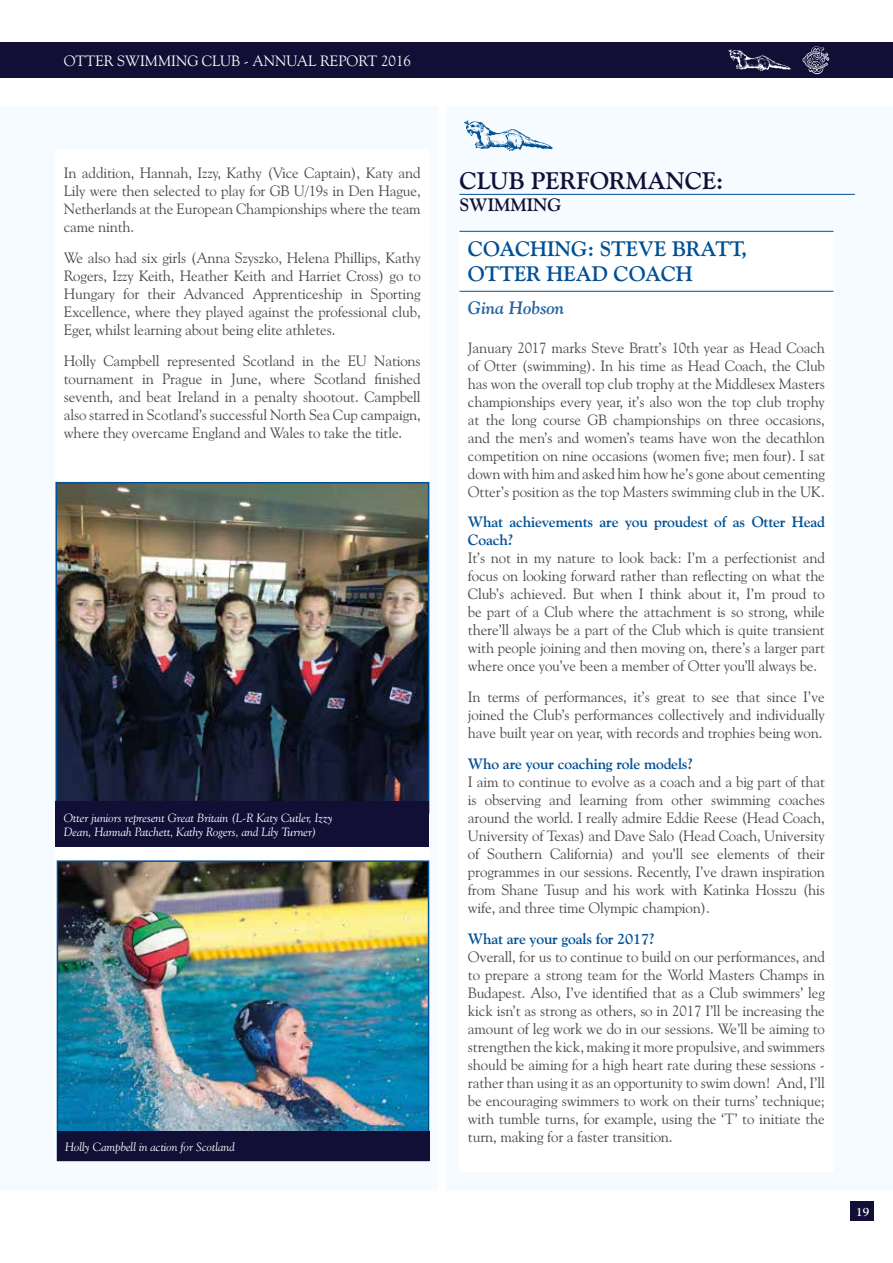
<style>
.page{position:relative;width:893px;height:1263px;background:#fff}
.page>*{position:absolute;margin:0;border:0;box-sizing:border-box;transform-origin:0 0}
.t1{font:700 24px "Goudy Old Style BT";color:#120f37}
.t2{font:700 21px/25.2px "Goudy Old Style BT";color:#005095}
.t3{font:italic 700 18px "Goudy Old Style BT";color:#2363a4}
.t4{font:700 18px "Goudy Old Style BT";color:#120f37}
.t5{font:15px/18px "Goudy Old Style BT";letter-spacing:-.01em;color:#4a4a49;text-align:justify}
.t6{font:700 15px/18px "Goudy Old Style BT";letter-spacing:-.01em;color:#005095}
.t7{font:15px "Goudy Old Style BT";color:#fff}
.t8{font:italic 12px/14.4px "Goudy Old Style BT";color:#fff}
.t9{font:700 12px "Goudy Old Style BT";color:#fff}
</style>
<div class="page">
<div style="left:850px;top:1201px;width:23px;height:19px;background:#120f37"></div>
<div style="left:0;top:43px;width:893px;height:35px;background:#120f37"></div>
<svg style="left:728px;top:49px;width:63px;height:22px"></svg>
<svg style="left:803px;top:46px;width:26px;height:28px"></svg>
<div style="left:0;top:106px;width:438px;height:1085px;background:#f5fbfe"></div>
<div style="left:55px;top:149px;width:374px;height:1012px;background:#fff"></div>
<img style="left:58px;top:485px;width:368px;height:316px">
<div style="left:55px;top:482px;width:374px;height:332px;border:2px solid #005095"></div>
<img style="left:60px;top:863px;width:366px;height:268px">
<div style="left:57px;top:860px;width:372px;height:301px;border:2px solid #005095"></div>
<div style="left:55px;top:801px;width:374px;height:46px;background:#120f37"></div>
<div style="left:57px;top:1131px;width:372px;height:30px;background:#120f37"></div>
<div style="left:446px;top:106px;width:447px;height:1085px;background:#f5fbfe"></div>
<svg style="left:464px;top:120px;width:89px;height:31px"></svg>
<hr style="left:459px;top:194px;width:396px;height:1px;background:#005095">
<div style="left:459px;top:233px;width:374px;height:938px;background:#fff"></div>
<hr style="left:459px;top:231px;width:374px;height:1px;background:#005095">
<hr style="left:459px;top:291px;width:374px;height:1px;background:#005095">
<p class="t7" style="left:64px;top:52px;width:349px">OTTER SWIMMING CLUB - ANNUAL REPORT 2016</p>
<p class="t5" style="left:64px;top:164px;width:358px">In addition, Hannah, Izzy, Kathy (Vice Captain), Katy and Lily were then selected to play for GB U/19s in Den Hague, Netherlands at the European Championships where the team came ninth.</p>
<p class="t5" style="left:64px;top:249px;width:359px">We also had six girls (Anna Szyszko, Helena Phillips, Kathy Rogers, Izzy Keith, Heather Keith and Harriet Cross) go to Hungary for their Advanced Apprenticeship in Sporting Excellence, where they played against the professional club, Eger, whilst learning about being elite athletes.</p>
<p class="t5" style="left:64px;top:351px;width:358px">Holly Campbell represented Scotland in the EU Nations tournament in Prague in June, where Scotland finished seventh, and beat Ireland in a penalty shootout. Campbell also starred in Scotland’s successful North Sea Cup campaign, where they overcame England and Wales to take the title.</p>
<p class="t8" style="left:64px;top:810px;width:270px">Otter juniors represent Great Britain (L-R Katy Cutler, Izzy<br>Dean, Hannah Patchett, Kathy Rogers, and Lily Turner)</p>
<p class="t8" style="left:65px;top:1139px;width:171px">Holly Campbell in action for Scotland</p>
<h1 class="t1" style="left:459px;top:166px;width:265px">CLUB PERFORMANCE:</h1>
<p class="t4" style="left:459px;top:194px;width:103px">SWIMMING</p>
<h2 class="t2" style="left:468px;top:236px;width:281px">COACHING: STEVE BRATT,<br>OTTER HEAD COACH</h2>
<p class="t3" style="left:468px;top:296px;width:98px">Gina Hobson</p>
<p class="t5" style="left:468px;top:338px;width:358px">January 2017 marks Steve Bratt’s 10th year as Head Coach of Otter (swimming). In his time as Head Coach, the Club has won the overall top club trophy at the Middlesex Masters championships every year, it’s also won the top club trophy at the long course GB championships on three occasions, and the men’s and women’s teams have won the decathlon competition on nine occasions (women five; men four). I sat down with him and asked him how he’s gone about cementing Otter’s position as the top Masters swimming club in the UK.</p>
<p class="t6" style="left:468px;top:513px;width:358px">What achievements are you proudest of as Otter Head<br>Coach?</p>
<p class="t5" style="left:468px;top:549px;width:359px">It’s not in my nature to look back: I’m a perfectionist and focus on looking forward rather than reflecting on what the Club’s achieved. But when I think about it, I’m proud to be part of a Club where the attachment is so strong, while there’ll always be a part of the Club which is quite transient with people joining and then moving on, there’s a larger part where once you’ve been a member of Otter you’ll always be.</p>
<p class="t5" style="left:468px;top:688px;width:358px">In terms of performances, it’s great to see that since I’ve joined the Club’s performances collectively and individually have built year on year, with records and trophies being won.</p>
<p class="t6" style="left:468px;top:754px;width:227px">Who are your coaching role models?</p>
<p class="t5" style="left:468px;top:772px;width:359px">I aim to continue to evolve as a coach and a big part of that is observing and learning from other swimming coaches around the world. I really admire Eddie Reese (Head Coach, University of Texas) and Dave Salo (Head Coach, University of Southern California) and you’ll see elements of their programmes in our sessions. Recently, I’ve drawn inspiration from Shane Tusup and his work with Katinka Hosszu (his wife, and three time Olympic champion).</p>
<p class="t6" style="left:468px;top:929px;width:188px">What are your goals for 2017?</p>
<p class="t5" style="left:468px;top:947px;width:359px">Overall, for us to continue to build on our performances, and to prepare a strong team for the World Masters Champs in Budapest. Also, I’ve identified that as a Club swimmers’ leg kick isn’t as strong as others, so in 2017 I’ll be increasing the amount of leg work we do in our sessions. We’ll be aiming to strengthen the kick, making it more propulsive, and swimmers should be aiming for a high heart rate during these sessions - rather than using it as an opportunity to swim down! And, I’ll be encouraging swimmers to work on their turns’ technique; with tumble turns, for example, using the ‘T’ to initiate the turn, making for a faster transition.</p>
<p class="t9" style="left:856px;top:1204px;width:14px">19</p>
</div>
